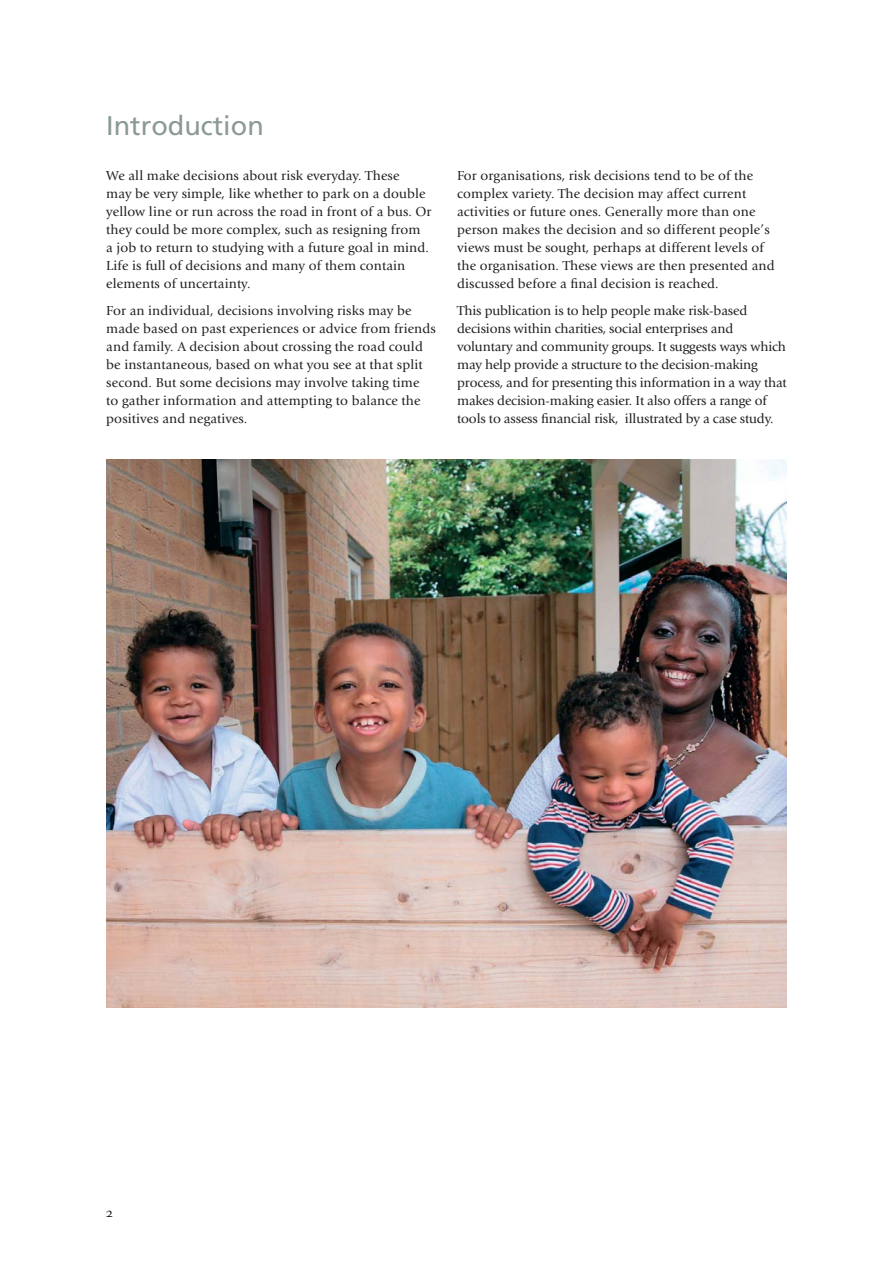
<style>
.page{position:relative;width:893px;height:1263px;background:#fff}
.page>*{position:absolute;margin:0;border:0;box-sizing:border-box;transform-origin:0 0}
.t1{font:27px "Frutiger";color:#8b9b93}
.t2{font:13.5px/18px "Giovanni";letter-spacing:.01em;color:#231f20}
.t3{font:13.5px/18px "Giovanni";letter-spacing:-.01em;color:#231f20}
.t4{font:13.5px "Giovanni SCEF";color:#231f20}
</style>
<div class="page">
<img style="left:106px;top:459px;width:681px;height:549px">
<h1 class="t1" style="left:106px;top:115px;width:159px">Introduction</h1>
<p class="t2" style="left:106px;top:168px;width:327px">We all make decisions about risk everyday. These<br>may be very simple, like whether to park on a double yellow line or run across the road in front of a bus. Or they could be more complex, such as resigning from<br>a job to return to studying with a future goal in mind.<br>Life is full of decisions and many of them contain elements of uncertainty.</p>
<p class="t2" style="left:106px;top:303px;width:331px">For an individual, decisions involving risks may be made based on past experiences or advice from friends and family. A decision about crossing the road could be instantaneous, based on what you see at that split second. But some decisions may involve taking time<br>to gather information and attempting to balance the positives and negatives.</p>
<p class="t2" style="left:457px;top:168px;width:319px">For organisations, risk decisions tend to be of the complex variety. The decision may affect current activities or future ones. Generally more than one person makes the decision and so different people’s views must be sought, perhaps at different levels of the organisation. These views are then presented and discussed before a final decision is reached.</p>
<p class="t3" style="left:457px;top:303px;width:331px">This publication is to help people make risk-based decisions within charities, social enterprises and voluntary and community groups. It suggests ways which may help provide a structure to the decision-making process, and for presenting this information in a way that makes decision-making easier. It also offers a range of tools to assess financial risk, illustrated by a case study.</p>
<p class="t4" style="left:106px;top:1204px;width:8px">2</p>
</div>
